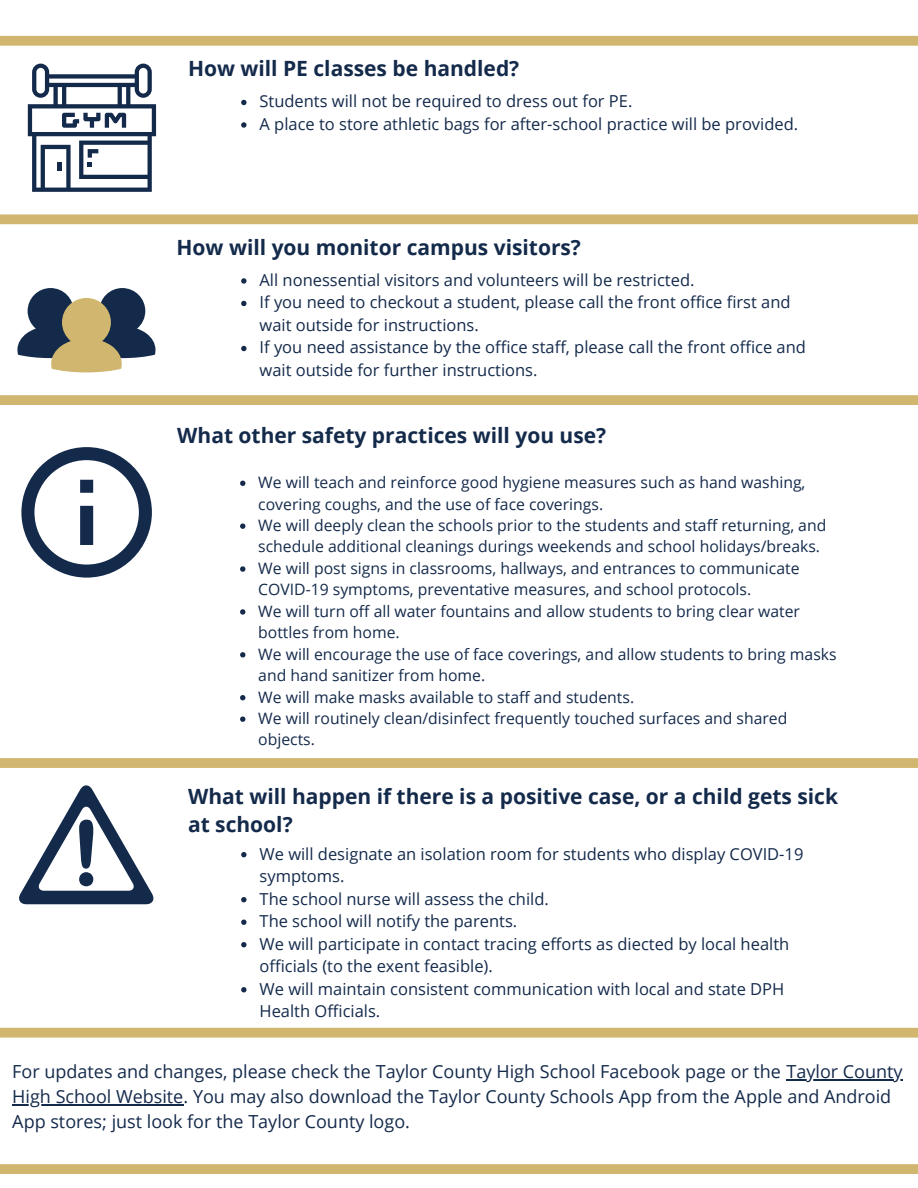
<style>
.page{position:relative;width:918px;height:1188px;background:#fff}
.page>*{position:absolute;margin:0;border:0;box-sizing:border-box;transform-origin:0 0}
.t1{font:700 21px/28.3px "Open Sans";color:#142a4b}
.t2{font:18px/24.8px "Open Sans";color:#142a4b}
.t3{font:16.5px/22.5px "Open Sans";color:#142a4b}
.t4{font:15.75px/21.5px "Open Sans";color:#142a4b}
</style>
<div class="page">
<svg style="left:0;top:36px;width:918px;height:10px;background:#d2b873"></svg>
<svg style="left:28px;top:64px;width:128px;height:128px"></svg>
<svg style="left:241px;top:100px;width:6px;height:5px"></svg>
<svg style="left:241px;top:122px;width:6px;height:6px"></svg>
<svg style="left:0;top:214px;width:918px;height:10px;background:#d2b974"></svg>
<svg style="left:17px;top:288px;width:139px;height:84px"></svg>
<svg style="left:21px;top:447px;width:131px;height:131px"></svg>
<svg style="left:241px;top:278px;width:6px;height:6px"></svg>
<svg style="left:241px;top:301px;width:6px;height:5px"></svg>
<svg style="left:241px;top:346px;width:6px;height:5px"></svg>
<svg style="left:0;top:395px;width:918px;height:10px;background:#d1b771"></svg>
<svg style="left:240px;top:481px;width:5px;height:5px"></svg>
<svg style="left:240px;top:523px;width:5px;height:6px"></svg>
<svg style="left:240px;top:566px;width:5px;height:6px"></svg>
<svg style="left:240px;top:609px;width:5px;height:6px"></svg>
<svg style="left:240px;top:652px;width:5px;height:6px"></svg>
<svg style="left:240px;top:695px;width:5px;height:5px"></svg>
<svg style="left:240px;top:716px;width:5px;height:6px"></svg>
<svg style="left:0;top:758px;width:918px;height:10px;background:#d1b771"></svg>
<svg style="left:19px;top:785px;width:135px;height:119px"></svg>
<svg style="left:241px;top:852px;width:6px;height:5px"></svg>
<svg style="left:241px;top:897px;width:6px;height:5px"></svg>
<svg style="left:241px;top:920px;width:6px;height:5px"></svg>
<svg style="left:241px;top:942px;width:6px;height:5px"></svg>
<svg style="left:241px;top:987px;width:6px;height:5px"></svg>
<svg style="left:0;top:1028px;width:918px;height:10px;background:#d2b974"></svg>
<hr style="left:786px;top:1079px;width:117px;height:1px;background:#142a4b">
<hr style="left:12px;top:1104px;width:172px;height:1px;background:#142a4b">
<svg style="left:0;top:1164px;width:918px;height:10px;background:#d1b771"></svg>
<p class="t1" style="left:188px;top:54px;width:333px">How will PE classes be handled?</p>
<p class="t3" style="left:260px;top:90px;width:540px">Students will not be required to dress out for PE.<br>A place to store athletic bags for after-school practice will be provided.</p>
<p class="t1" style="left:177px;top:232px;width:406px">How will you monitor campus visitors?</p>
<p class="t3" style="left:260px;top:268px;width:548px">All nonessential visitors and volunteers will be restricted.<br>If you need to checkout a student, please call the front office first and wait outside for instructions.<br>If you need assistance by the office staff, please call the front office and wait outside for further instructions.</p>
<p class="t1" style="left:177px;top:421px;width:431px">What other safety practices will you use?</p>
<p class="t4" style="left:258px;top:471px;width:580px">We will teach and reinforce good hygiene measures such as hand washing, covering coughs, and the use of face coverings.<br>We will deeply clean the schools prior to the students and staff returning, and schedule additional cleanings durings weekends and school holidays/breaks.<br>We will post signs in classrooms, hallways, and entrances to communicate COVID-19 symptoms, preventative measures, and school protocols.<br>We will turn off all water fountains and allow students to bring clear water bottles from home.<br>We will encourage the use of face coverings, and allow students to bring masks and hand sanitizer from home.<br>We will make masks available to staff and students.<br>We will routinely clean/disinfect frequently touched surfaces and shared objects.</p>
<p class="t1" style="left:188px;top:782px;width:652px">What will happen if there is a positive case, or a child gets sick at school?</p>
<p class="t3" style="left:260px;top:842px;width:545px">We will designate an isolation room for students who display COVID-19 symptoms.<br>The school nurse will assess the child.<br>The school will notify the parents.<br>We will participate in contact tracing efforts as diected by local health officials (to the exent feasible).<br>We will maintain consistent communication with local and state DPH Health Officials.</p>
<p class="t2" style="left:12px;top:1059px;width:892px">For updates and changes, please check the Taylor County High School Facebook page or the Taylor County<br>High School Website. You may also download the Taylor County Schools App from the Apple and Android<br>App stores; just look for the Taylor County logo.</p>
</div>
